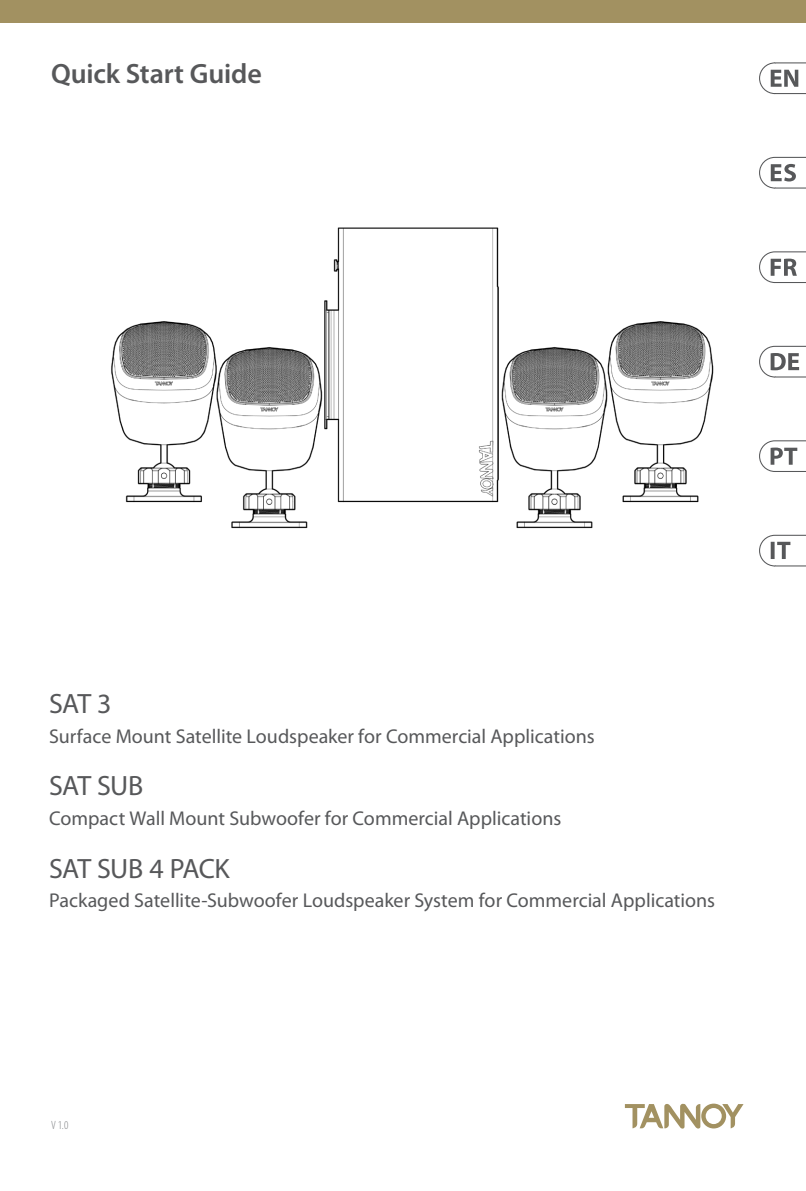
<style>
.page{position:relative;width:806px;height:1191px;background:#fff}
.page>*{position:absolute;margin:0;border:0;box-sizing:border-box;transform-origin:0 0}
.t1{font:28px "Myriad Pro";letter-spacing:-.025em;color:#57585a}
.t2{font:600 28px "Myriad Pro";letter-spacing:-.005em;color:#57585a}
.t3{font:20px "Myriad Pro";color:#57585a}
.CVR_-_Item_Num{font:300 condensed 12px "Myriad Pro";color:#808285}
</style>
<div class="page">
<div style="left:0;top:0;width:805px;height:23px;background:#a29161"></div>
<svg style="left:624px;top:1103px;width:119px;height:25px"></svg>
<svg style="left:759px;top:62px;width:46px;height:33px"></svg>
<svg style="left:759px;top:156px;width:46px;height:33px"></svg>
<svg style="left:759px;top:251px;width:46px;height:32px"></svg>
<svg style="left:759px;top:345px;width:46px;height:33px"></svg>
<svg style="left:759px;top:440px;width:46px;height:32px"></svg>
<svg style="left:759px;top:534px;width:46px;height:33px"></svg>
<img style="left:111px;top:227px;width:602px;height:301px">
<h1 class="t2" style="left:51px;top:56px;width:212px">Quick Start Guide</h1>
<h1 class="t1" style="left:49px;top:686px;width:64px">SAT 3</h1>
<p class="t3" style="left:49px;top:723px;width:546px">Surface Mount Satellite Loudspeaker for Commercial Applications</p>
<h1 class="t1" style="left:49px;top:768px;width:96px">SAT SUB</h1>
<p class="t3" style="left:49px;top:806px;width:513px">Compact Wall Mount Subwoofer for Commercial Applications</p>
<h1 class="t1" style="left:49px;top:851px;width:182px">SAT SUB 4 PACK</h1>
<p class="t3" style="left:49px;top:888px;width:667px">Packaged Satellite-Subwoofer Loudspeaker System for Commercial Applications</p>
<p class="CVR_-_Item_Num" style="left:51px;top:1118px;width:19px">V 1.0</p>
</div>
